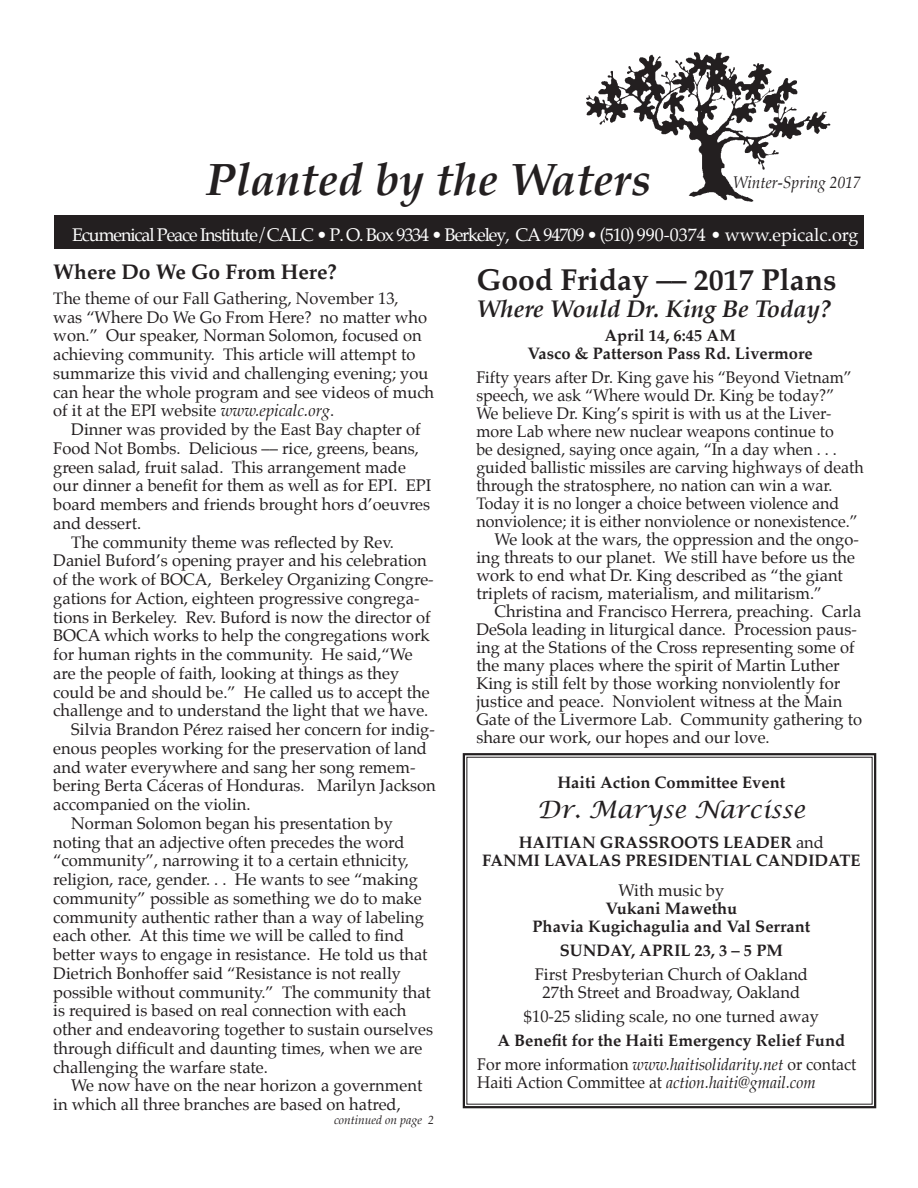
<style>
.page{position:relative;width:918px;height:1188px;background:#fff}
.page>*{position:absolute;margin:0;border:0;box-sizing:border-box;transform-origin:0 0}
.masthead_2{font:italic 700 45px "Palatino";color:#231f20}
.headline{font:700 30px "Palatino";color:#231f20}
.Subhead_1{font:italic 700 24px "Palatino";color:#231f20}
.Subhead_2{font:italic 24px "Lucida Calligraphy";color:#231f20}
.Subhead_2-2{font:700 21px "Palatino";color:#231f20}
.t1{font:18px "Palatino";letter-spacing:-.06em;color:#fff}
.later_paragraphs{font:16.5px/18.8px "Palatino";color:#231f20}
.t2{font:700 16.5px "Palatino";color:#231f20}
.later_paragraphs-2{font:16.5px/18px "Palatino";color:#231f20;scale:.96 1}
.t3{font:italic 16.5px "Palatino";color:#231f20;scale:.94 1}
.Continued{font:italic 12px "Palatino";color:#231f20}
.s1{font-style:italic}
.s2{font-weight:400}
</style>
<div class="page">
<img style="left:586px;top:52px;width:245px;height:150px">
<div style="left:55px;top:215px;width:809px;height:34px;background:#231f20"></div>
<svg style="left:462px;top:753px;width:415px;height:356px"></svg>
<p class="masthead_2" style="left:206px;top:153px;width:447px">Planted by the Waters</p>
<p class="t3" style="left:733px;top:172px;width:137px">Winter-Spring 2017</p>
<p class="t1" style="left:72px;top:223px;width:788px">Ecumenical Peace Institute/CALC • P. O. Box 9334 • Berkeley, CA 94709 • (510) 990-0374 • www.epicalc.org</p>
<p class="Subhead_2-2" style="left:53px;top:259px;width:285px">Where Do We Go From Here?</p>
<p class="later_paragraphs" style="left:53px;top:290px;width:383px">The theme of our Fall Gathering, November 13,<br>was “Where Do We Go From Here? no matter who won.” Our speaker, Norman Solomon, focused on achieving community. This article will attempt to summarize this vivid and challenging evening; you can hear the whole program and see videos of much of it at the EPI website <span class="s1">www.epicalc.org</span>.</p>
<p class="later_paragraphs" style="left:53px;top:421px;width:380px;text-indent:18px">Dinner was provided by the East Bay chapter of Food Not Bombs. Delicious –– rice, greens, beans, green salad, fruit salad. This arrangement made our dinner a benefit for them as well as for EPI. EPI board members and friends brought hors d’oeuvres and dessert.</p>
<p class="later_paragraphs" style="left:53px;top:534px;width:382px;text-indent:18px">The community theme was reflected by Rev.<br>Daniel Buford’s opening prayer and his celebration of the work of BOCA, Berkeley Organizing Congre&shy;gations for Action, eighteen progressive congrega&shy;tions in Berkeley. Rev. Buford is now the director of BOCA which works to help the congregations work for human rights in the community. He said,“We are the people of faith, looking at things as they could be and should be.” He called us to accept the challenge and to understand the light that we have.</p>
<p class="later_paragraphs" style="left:53px;top:721px;width:384px;text-indent:18px">Silvia Brandon Pérez raised her concern for indig&shy;enous peoples working for the preservation of land and water everywhere and sang her song remem&shy;bering Berta Cáceras of Honduras. Marilyn Jackson accompanied on the violin.</p>
<p class="later_paragraphs" style="left:53px;top:815px;width:381px;text-indent:18px">Norman Solomon began his presentation by noting that an adjective often precedes the word “community”, narrowing it to a certain ethnicity, religion, race, gender. . . He wants to see “making community” possible as something we do to make community authentic rather than a way of labeling each other. At this time we will be called to find better ways to engage in resistance. He told us that Dietrich Bonhoffer said “Resistance is not really possible without community.” The community that is required is based on real connection with each other and endeavoring together to sustain ourselves through difficult and daunting times, when we are challenging the warfare state.</p>
<p class="later_paragraphs" style="left:53px;top:1078px;width:371px;text-indent:18px">We now have on the near horizon a government in which all three branches are based on hatred,</p>
<p class="Continued" style="left:334px;top:1113px;width:102px">continued on page 2</p>
<p class="headline" style="left:476px;top:261px;width:361px">Good Friday –– 2017 Plans</p>
<p class="Subhead_1" style="left:476px;top:294px;width:356px">Where Would Dr. King Be Today?</p>
<p class="t2" style="left:604px;top:325px;width:133px">April 14, 6:45 AM</p>
<p class="t2" style="left:528px;top:343px;width:287px">Vasco &amp; Patterson Pass Rd. Livermore</p>
<p class="later_paragraphs" style="left:476px;top:370px;width:389px;line-height:18px">Fifty years after Dr. King gave his “Beyond Vietnam” speech, we ask “Where would Dr. King be today?”<br>We believe Dr. King’s spirit is with us at the Liver&shy;more Lab where new nuclear weapons continue to<br>be designed, saying once again, “In a day when . . . guided ballistic missiles are carving highways of death through the stratosphere, no nation can win a war.<br>Today it is no longer a choice between violence and nonviolence; it is either nonviolence or nonexistence.”</p>
<p class="later_paragraphs" style="left:476px;top:532px;width:384px;line-height:18px;text-indent:18px">We look at the wars, the oppression and the ongo&shy;ing threats to our planet. We still have before us the work to end what Dr. King described as “the giant triplets of racism, materialism, and militarism.”</p>
<p class="later_paragraphs" style="left:476px;top:604px;width:387px;line-height:18px;text-indent:18px">Christina and Francisco Herrera, preaching. Carla DeSola leading in liturgical dance. Procession paus&shy;ing at the Stations of the Cross representing some of the many places where the spirit of Martin Luther King is still felt by those working nonviolently for justice and peace. Nonviolent witness at the Main Gate of the Livermore Lab. Community gathering to share our work, our hopes and our love.</p>
<p class="t2" style="left:558px;top:772px;width:229px">Haiti Action Committee Event</p>
<p class="Subhead_2" style="left:537px;top:795px;width:270px">Dr. Maryse Narcisse</p>
<p class="t2" style="left:519px;top:832px;width:307px">HAITIAN GRASSROOTS LEADER <span class="s2">and</span></p>
<p class="t2" style="left:482px;top:850px;width:380px">FANMI LAVALAS PRESIDENTIAL CANDIDATE</p>
<p class="later_paragraphs" style="left:619px;top:883px;width:107px">With music by</p>
<p class="t2" style="left:605px;top:898px;width:133px">Vukani Mawethu</p>
<p class="t2" style="left:533px;top:916px;width:279px">Phavia Kugichagulia and Val Serrant</p>
<p class="t2" style="left:560px;top:940px;width:225px">SUNDAY, APRIL 23, 3 – 5 PM</p>
<p class="later_paragraphs" style="left:535px;top:967px;width:275px">First Presbyterian Church of Oakland</p>
<p class="later_paragraphs" style="left:543px;top:985px;width:259px">27th Street and Broadway, Oakland</p>
<p class="later_paragraphs" style="left:524px;top:1009px;width:297px">$10-25 sliding scale, no one turned away</p>
<p class="t2" style="left:498px;top:1030px;width:349px">A Benefit for the Haiti Emergency Relief Fund</p>
<p class="later_paragraphs-2" style="left:477px;top:1057px;width:396px">For more information <span class="s1">www.haitisolidarity.net</span> or contact<br>Haiti Action Committee at <span class="s1">action.haiti@gmail.com</span></p>
</div>
